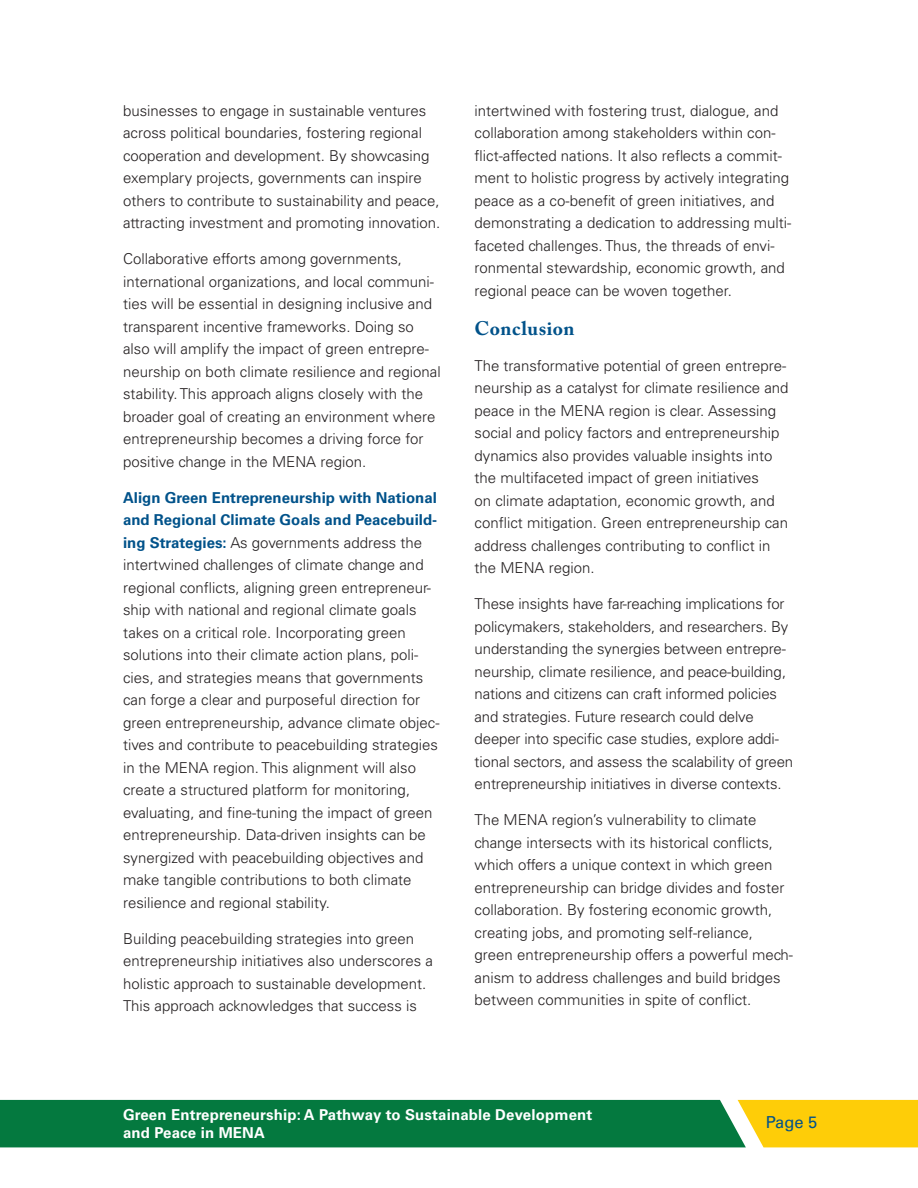
<style>
.page{position:relative;width:918px;height:1188px;background:#fff}
.page>*{position:absolute;margin:0;border:0;box-sizing:border-box;transform-origin:0 0}
.t1{font:700 19.5px "Adobe Caslon Pro";letter-spacing:.025em;color:#01528a}
.t2{font:16.5px "Univers LT Std";color:#01528a}
.t3{font:300 15px/22.5px "Univers LT Std";color:#231f20}
.t4{font:700 15px/18px "Univers LT Std";letter-spacing:.01em;color:#fff}
.s1{font-weight:700;color:#01528a}
</style>
<div class="page">
<svg style="left:0;top:1100px;width:918px;height:47px;background:#368a38"></svg>
<p class="t3" style="left:123px;top:99px;width:319px">businesses to engage in sustainable ventures across political boundaries, fostering regional cooperation and development. By showcasing exemplary projects, governments can inspire others to contribute to sustainability and peace, attracting investment and promoting innovation.</p>
<p class="t3" style="left:123px;top:248px;width:319px">Collaborative efforts among governments, international organizations, and local communi&shy;ties will be essential in designing inclusive and transparent incentive frameworks. Doing so also will amplify the impact of green entrepre&shy;neurship on both climate resilience and regional stability. This approach aligns closely with the broader goal of creating an environment where entrepreneurship becomes a driving force for positive change in the MENA region.</p>
<p class="t3" style="left:123px;top:486px;width:318px"><span class="s1">Align Green Entrepreneurship with National and Regional Climate Goals and Peacebuild&shy;ing Strategies:</span> As governments address the intertwined challenges of climate change and regional conflicts, aligning green entrepreneur&shy;ship with national and regional climate goals takes on a critical role. Incorporating green solutions into their climate action plans, poli&shy;cies, and strategies means that governments can forge a clear and purposeful direction for green entrepreneurship, advance climate objec&shy;tives and contribute to peacebuilding strategies in the MENA region. This alignment will also create a structured platform for monitoring, evaluating, and fine-tuning the impact of green entrepreneurship. Data-driven insights can be synergized with peacebuilding objectives and make tangible contributions to both climate resilience and regional stability.</p>
<p class="t3" style="left:123px;top:927px;width:311px">Building peacebuilding strategies into green entrepreneurship initiatives also underscores a holistic approach to sustainable development.<br>This approach acknowledges that success is</p>
<p class="t3" style="left:475px;top:99px;width:318px">intertwined with fostering trust, dialogue, and collaboration among stakeholders within con&shy;flict-affected nations. It also reflects a commit&shy;ment to holistic progress by actively integrating peace as a co-benefit of green initiatives, and demonstrating a dedication to addressing multi&shy;faceted challenges. Thus, the threads of envi&shy;ronmental stewardship, economic growth, and regional peace can be woven together.</p>
<h1 class="t1" style="left:475px;top:316px;width:101px">Conclusion</h1>
<p class="t3" style="left:475px;top:354px;width:315px">The transformative potential of green entrepre&shy;neurship as a catalyst for climate resilience and peace in the MENA region is clear. Assessing social and policy factors and entrepreneurship dynamics also provides valuable insights into the multifaceted impact of green initiatives<br>on climate adaptation, economic growth, and conflict mitigation. Green entrepreneurship can address challenges contributing to conflict in the MENA region.</p>
<p class="t3" style="left:475px;top:593px;width:320px">These insights have far-reaching implications for policymakers, stakeholders, and researchers. By understanding the synergies between entrepre&shy;neurship, climate resilience, and peace-building, nations and citizens can craft informed policies and strategies. Future research could delve deeper into specific case studies, explore addi&shy;tional sectors, and assess the scalability of green entrepreneurship initiatives in diverse contexts.</p>
<p class="t3" style="left:475px;top:809px;width:320px">The MENA region’s vulnerability to climate change intersects with its historical conflicts, which offers a unique context in which green entrepreneurship can bridge divides and foster collaboration. By fostering economic growth, creating jobs, and promoting self-reliance, green entrepreneurship offers a powerful mech&shy;anism to address challenges and build bridges between communities in spite of conflict.</p>
<p class="t4" style="left:123px;top:1106px;width:471px">Green Entrepreneurship: A Pathway to Sustainable Development and Peace in MENA</p>
<p class="t2" style="left:766px;top:1113px;width:53px">Page 5</p>
</div>
